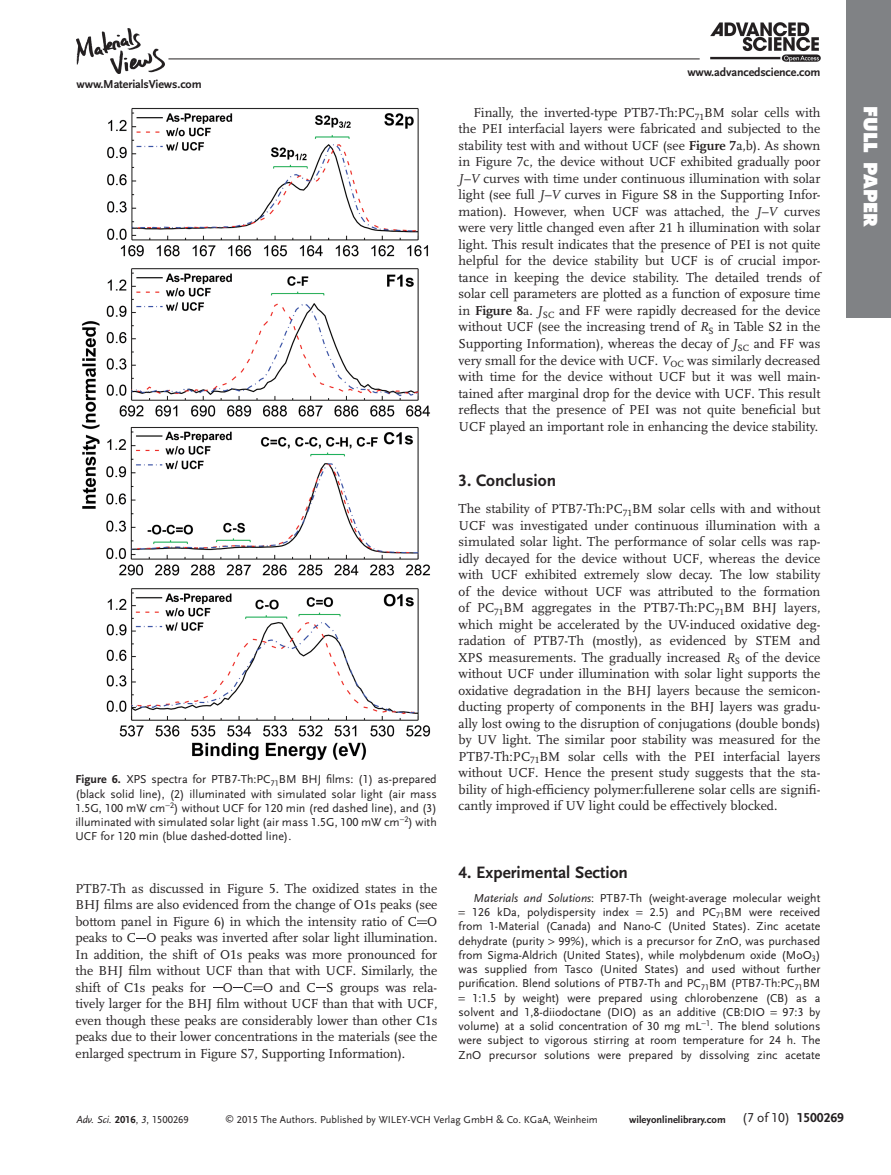
<style>
.page{position:relative;width:891px;height:1175px;background:#fff}
.page>*{position:absolute;margin:0;border:0;box-sizing:border-box;transform-origin:0 0}
.t1{font:800 18px "Futura";letter-spacing:.005em;color:#fff}
.t2{font:700 17.25px "Scala Sans LF";color:#231f20}
.t3{font:13.5px/16.5px "Scala LF";color:#231f20;text-align:justify}
.t4{font:12px/14.2px "Scala Sans LF";color:#231f20;text-align:justify}
.t5{font:700 12px "Scala Sans LF";letter-spacing:-.01em;color:#231f20}
.t6{font:10.5px "Scala Sans LF";color:#231f20}
.t7{font:700 10.5px "Scala Sans LF";color:#231f20}
.t8{font:italic 10.5px "Scala Sans LF";color:#231f20}
.s1{font-weight:700}
.s2{font-style:italic}
.s3{font-weight:700;font-style:normal}
.s4{font-style:normal}
.s5{font-size:9px}
.s6{font-weight:400;font-size:13.5px}
.s7{font-size:13.5px}
</style>
<div class="page">
<div style="left:846px;top:0;width:45px;height:317px;background:#808285"></div>
<img style="left:77px;top:28px;width:88px;height:45px">
<hr style="left:168px;top:59px;width:532px;height:1px;background:#231f20">
<img style="left:710px;top:22px;width:111px;height:40px">
<svg style="left:417px;top:920px;width:10px;height:4px"></svg>
<svg style="left:253px;top:986px;width:10px;height:4px"></svg>
<img style="left:81px;top:107px;width:350px;height:654px">
<p class="t5" style="left:77px;top:79px;width:127px">www.MaterialsViews.com</p>
<p class="t4" style="left:75px;top:773px;width:363px"><span class="s1">Figure 6.</span> XPS spectra for PTB7-Th:PC <sub>71</sub> BM BHJ films: (1) as-prepared (black solid line), (2) illuminated with simulated solar light (air mass 1.5G, 100 mW cm −<sup>2</sup> ) without UCF for 120 min (red dashed line), and (3) illuminated with simulated solar light (air mass 1.5G, 100 mW cm −<sup>2</sup> ) with UCF for 120 min (blue dashed-dotted line).</p>
<p class="t3" style="left:76px;top:881px;width:363px">PTB7-Th as discussed in Figure 5 . The oxidized states in the BHJ films are also evidenced from the change of O1s peaks (see bottom panel in Figure 6 ) in which the intensity ratio of C O peaks to C O peaks was inverted after solar light illumination.<br>In addition, the shift of O1s peaks was more pronounced for the BHJ film without UCF than that with UCF. Similarly, the shift of C1s peaks for O C O and C S groups was rela&shy;tively larger for the BHJ film without UCF than that with UCF, even though these peaks are considerably lower than other C1s peaks due to their lower concentrations in the materials (see the enlarged spectrum in Figure S7, Supporting Information).</p>
<p class="t5" style="left:687px;top:66px;width:135px">www.advancedscience.com</p>
<p class="t3" style="left:459px;top:105px;width:363px;text-indent:15px">Finally, the inverted-type PTB7-Th:PC <sub>71</sub> BM solar cells with the PEI interfacial layers were fabricated and subjected to the stability test with and without UCF (see <span class="s1">Figure 7</span> a,b). As shown in Figure 7 c, the device without UCF exhibited gradually poor <span class="s2">J–V</span> curves with time under continuous illumination with solar light (see full <span class="s2">J–V</span> curves in Figure S8 in the Supporting Infor&shy;mation). However, when UCF was attached, the <span class="s2">J–V</span> curves were very little changed even after 21 h illumination with solar light. This result indicates that the presence of PEI is not quite helpful for the device stability but UCF is of crucial impor&shy;tance in keeping the device stability. The detailed trends of solar cell parameters are plotted as a function of exposure time in <span class="s1">Figure 8</span> a. <span class="s2">J</span><sub>SC</sub> and FF were rapidly decreased for the device without UCF (see the increasing trend of <span class="s2">R</span><sub>S</sub> in Table S2 in the Supporting Information), whereas the decay of <span class="s2">J</span><sub>SC</sub> and FF was very small for the device with UCF. <span class="s2">V</span><sub>OC</sub> was similarly decreased with time for the device without UCF but it was well main&shy;tained after marginal drop for the device with UCF. This result reflects that the presence of PEI was not quite beneficial but UCF played an important role in enhancing the device stability.</p>
<p class="t2" style="left:459px;top:472px;width:99px">3. Conclusion</p>
<p class="t3" style="left:459px;top:501px;width:363px">The stability of PTB7-Th:PC <sub>71</sub> BM solar cells with and without UCF was investigated under continuous illumination with a simulated solar light. The performance of solar cells was rap&shy;idly decayed for the device without UCF, whereas the device with UCF exhibited extremely slow decay. The low stability of the device without UCF was attributed to the formation of PC <sub>71</sub> BM aggregates in the PTB7-Th:PC <sub>71</sub> BM BHJ layers, which might be accelerated by the UV-induced oxidative deg&shy;radation of PTB7-Th (mostly), as evidenced by STEM and XPS measurements. The gradually increased <span class="s2">R</span><sub>S</sub> of the device without UCF under illumination with solar light supports the oxidative degradation in the BHJ layers because the semicon&shy;ducting property of components in the BHJ layers was gradu&shy;ally lost owing to the disruption of conjugations (double bonds) by UV light. The similar poor stability was measured for the PTB7-Th:PC <sub>71</sub> BM solar cells with the PEI interfacial layers without UCF. Hence the present study suggests that the sta&shy;bility of high-efficiency polymer:fullerene solar cells are signifi&shy;cantly improved if UV light could be effectively blocked.</p>
<p class="t2" style="left:459px;top:865px;width:171px">4. Experimental Section</p>
<p class="t4" style="left:472px;top:891px;width:350px"><span class="s2">Materials and Solutions</span> : PTB7-Th (weight-average molecular weight<br>126 kDa, polydispersity index</p>
<p class="t4" style="left:650px;top:905px;width:172px">2.5) and PC <sub>71</sub> BM were received</p>
<p class="t4" style="left:459px;top:919px;width:363px">from 1-Material (Canada) and Nano-C (United States). Zinc acetate</p>
<p class="t4" style="left:459px;top:934px;width:363px">dehydrate (purity 99%), which is a precursor for ZnO, was purchased</p>
<p class="t4" style="left:459px;top:948px;width:363px">from Sigma-Aldrich (United States), while molybdenum oxide (MoO <sub>3</sub> )</p>
<p class="t4" style="left:459px;top:962px;width:363px">was supplied from Tasco (United States) and used without further</p>
<p class="t4" style="left:459px;top:976px;width:363px">purification. Blend solutions of PTB7-Th and PC <sub>71</sub> BM (PTB7-Th:PC <sub>71</sub> BM</p>
<p class="t4" style="left:473px;top:991px;width:349px">1:1.5 by weight) were prepared using chlorobenzene (CB) as a</p>
<p class="t4" style="left:459px;top:1005px;width:308px">solvent and 1,8-diiodoctane (DIO) as an additive (CB:DIO</p>
<p class="t4" style="left:459px;top:1005px;width:363px;text-indent:324px">97:3 by volume) at a solid concentration of 30 mg mL −<sup>1</sup> . The blend solutions were subject to vigorous stirring at room temperature for 24 h. The ZnO precursor solutions were prepared by dissolving zinc acetate</p>
<h1 class="t1" style="left:878px;top:106px;width:123px;rotate:90deg">FULL PAPER</h1>
<p class="t8" style="left:77px;top:1114px;width:114px">Adv. Sci. <span class="s3">2016</span><span class="s4">,</span> 3<span class="s4">, 1500269</span></p>
<p class="t6" style="left:225px;top:1114px;width:374px"><span class="s5">©</span> 2015 The Authors. Published by WILEY-VCH Verlag GmbH &amp; Co. KGaA, Weinheim</p>
<p class="t7" style="left:629px;top:1114px;width:216px">wileyonlinelibrary.com <span class="s6">(7 of 10)</span> <span class="s7">1500269</span></p>
</div>
